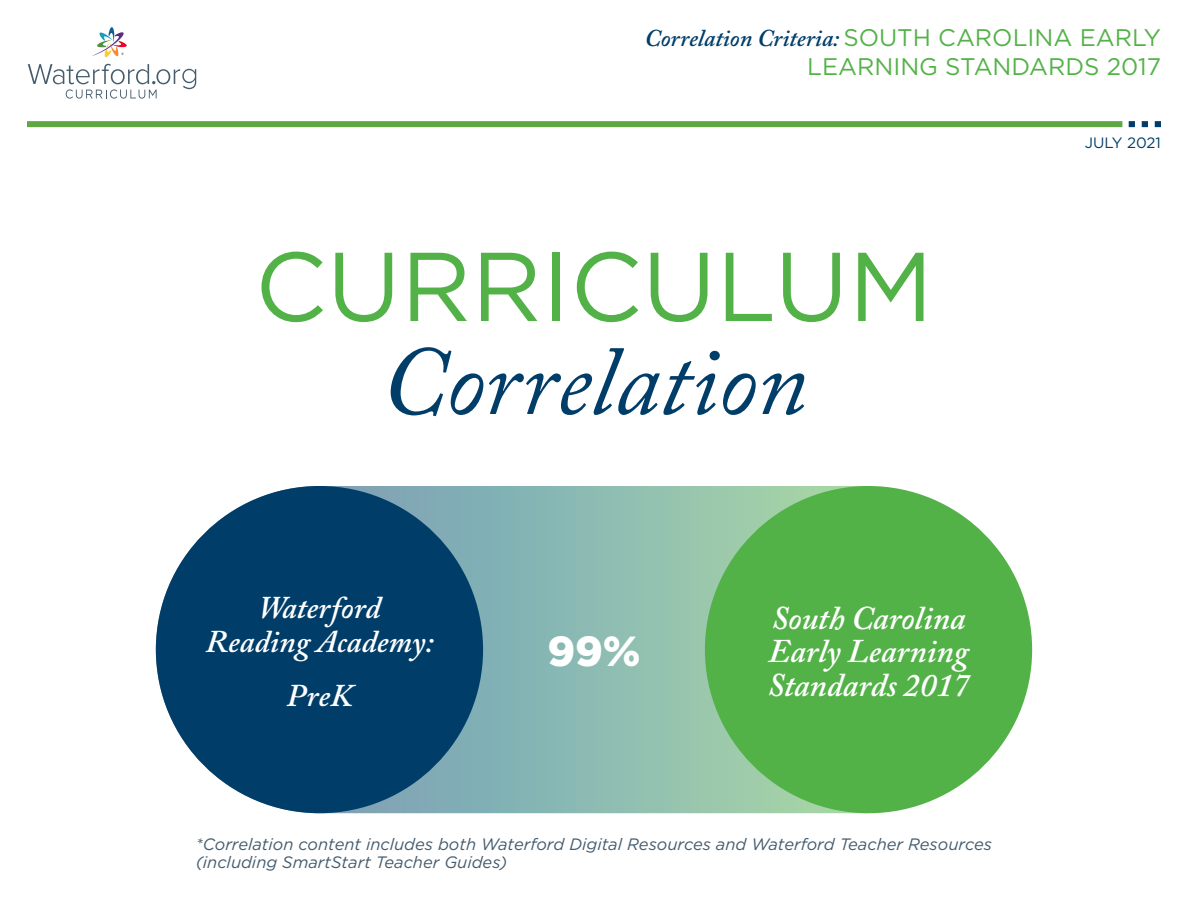
<style>
.page{position:relative;width:1188px;height:918px;background:#fff}
.page>*{position:absolute;margin:0;border:0;box-sizing:border-box;transform-origin:0 0}
.t1{font:italic 97.5px "Adobe Caslon Pro";color:#003e69}
.t2{font:97.5px "Gotham";color:#53b247}
.W_Percentage{font:900 42px "Gotham";color:#fff}
.Product_Name{font:italic 600 33px/33.6px "Adobe Caslon Pro";color:#fff}
.t3{font:italic 600 31.5px/33.6px "Adobe Caslon Pro";color:#fff;text-align:center}
.W_Header_SMALL{font:italic 600 24px "Adobe Caslon Pro";color:#003e69}
.W_Header_SMALL-2{font:24px "Gotham";color:#53b247}
.t4{font:italic 16.5px/18px "Gotham";color:#435b6d}
.W_Date{font:15px "Gotham";color:#003e69}
.s1{font-family:"Gotham";font-weight:400;font-style:normal;color:#53b247}
</style>
<div class="page">
<svg style="left:156px;top:486px;width:700px;height:327px;background:#98c2b9"></svg>
<div style="left:156px;top:486px;width:327px;height:327px;background:#003e69;border-radius:50%"></div>
<div style="left:705px;top:486px;width:327px;height:327px;background:#53b247;border-radius:50%"></div>
<div style="left:27px;top:121px;width:1095px;height:6px;background:#60a744"></div>
<svg style="left:1129px;top:121px;width:6px;height:6px"></svg>
<svg style="left:1142px;top:121px;width:6px;height:6px"></svg>
<svg style="left:1155px;top:121px;width:6px;height:6px"></svg>
<svg style="left:28px;top:64px;width:168px;height:35px"></svg>
<svg style="left:92px;top:27px;width:35px;height:31px"></svg>
<p class="W_Header_SMALL" style="left:645px;top:24px;width:518px">Correlation Criteria: <span class="s1">SOUTH CAROLINA EARLY</span></p>
<p class="W_Header_SMALL-2" style="left:807px;top:51px;width:355px">LEARNING STANDARDS 2017</p>
<h1 class="t2" style="left:255px;top:224px;width:680px">CURRICULUM</h1>
<h1 class="t1" style="left:381px;top:323px;width:428px">Correlation</h1>
<h3 class="t3" style="left:206px;top:591px;width:229px">Waterford<br>Reading Academy:</h3>
<h3 class="t3" style="left:286px;top:678px;width:68px">PreK</h3>
<p class="W_Percentage" style="left:547px;top:623px;width:95px">99%</p>
<p class="Product_Name" style="left:767px;top:601px;width:204px">South Carolina<br>Early Learning<br>Standards 2017</p>
<p class="t4" style="left:196px;top:835px;width:798px">*Correlation content includes both Waterford Digital Resources and Waterford Teacher Resources (including SmartStart Teacher Guides)</p>
<p class="W_Date" style="left:1085px;top:133px;width:78px">JULY 2021</p>
</div>
